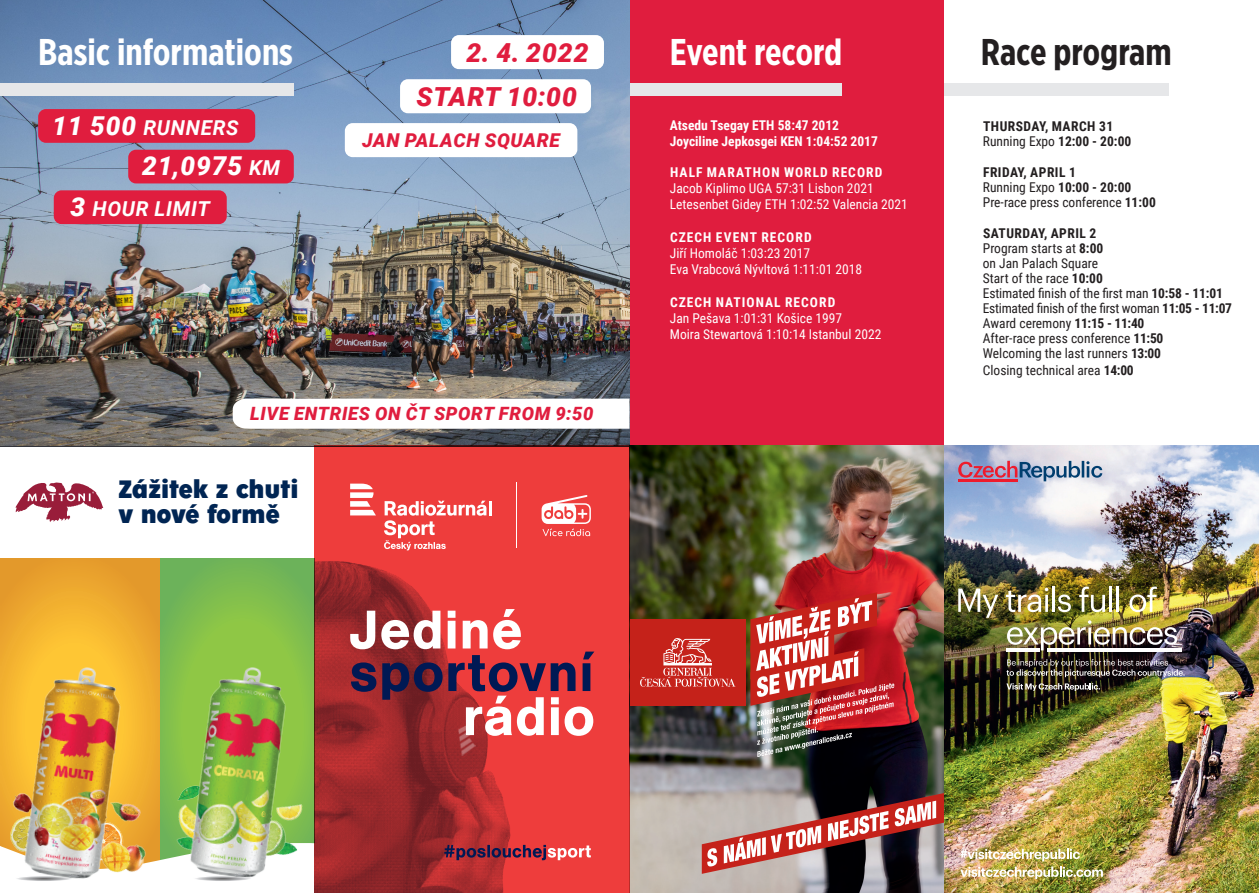
<style>
.page{position:relative;width:1259px;height:893px;background:#fff}
.page>*{position:absolute;margin:0;border:0;box-sizing:border-box;transform-origin:0 0}
.t1{font:700 37.2px "Gotham X Narrow";color:#fff}
.t2{font:700 37.2px "Gotham X Narrow";color:#231f20}
.t3{font:27.3px "Fenomen Sans SCN Black";color:#002553}
.t4{font:italic 900 26.25px "Roboto";letter-spacing:.035em;color:#e01d3e}
.t5{font:italic 900 26.1px "Roboto";letter-spacing:.035em;color:#fff}
.t6{font:italic 700 20.55px "Roboto";letter-spacing:.035em;color:#fff}
.t7{font:italic 900 19.05px "Roboto";letter-spacing:.035em;color:#e01d3e}
.t8{font:italic 900 18.3px "Roboto";letter-spacing:.035em;color:#e01d3e}
.t9{font:13.5px "Roboto Condensed";color:#231f20}
.t10{font:13.5px "Roboto Condensed";color:#fff}
.t11{font:700 13.5px "Roboto Condensed";letter-spacing:.07em;color:#fff}
.t12{font:700 13.5px "Roboto Condensed";color:#fff}
.t13{font:700 13.5px "Roboto Condensed";letter-spacing:.035em;color:#231f20}
.t14{font:13.5px "Roboto Condensed";letter-spacing:-.02em;color:#231f20}
.s1{font-weight:900;font-size:26.1px}
.s2{font-weight:700;font-size:20.55px}
.s3{font-weight:700}
</style>
<div class="page">
<div style="left:944px;top:83px;width:224px;height:12px;background:#e6e7e9"></div>
<div style="left:629px;top:0;width:315px;height:446px;background:#e01d3e"></div>
<div style="left:629px;top:83px;width:213px;height:12px;background:#e6e7e9"></div>
<img style="left:0;top:0;width:629px;height:446px">
<div style="left:0;top:83px;width:294px;height:12px;background:#e6e7e9"></div>
<div style="left:38px;top:109px;width:217px;height:34px;background:#e01d3e;border-radius:8px"></div>
<div style="left:128px;top:150px;width:166px;height:33px;background:#e01d3e;border-radius:8px"></div>
<div style="left:54px;top:190px;width:173px;height:34px;background:#e01d3e;border-radius:8px"></div>
<svg style="left:233px;top:399px;width:396px;height:30px"></svg>
<div style="left:250px;top:407px;width:349px;height:13px;background:#fff"></div>
<div style="left:451px;top:35px;width:153px;height:34px;background:#fff;border-radius:8px"></div>
<div style="left:400px;top:79px;width:191px;height:34px;background:#fff;border-radius:8px"></div>
<div style="left:345px;top:123px;width:232px;height:34px;background:#fff;border-radius:8px"></div>
<img style="left:629px;top:446px;width:630px;height:447px">
<svg style="left:160px;top:558px;width:155px;height:283px;background:#7bba4f"></svg>
<svg style="left:1px;top:558px;width:159px;height:283px;background:#eda82e"></svg>
<img style="left:11px;top:825px;width:1px;height:16px">
<img style="left:2px;top:781px;width:10px;height:44px">
<img style="left:138px;top:793px;width:7px;height:30px">
<img style="left:304px;top:792px;width:4px;height:37px">
<img style="left:170px;top:794px;width:7px;height:47px">
<img style="left:138px;top:823px;width:22px;height:18px">
<img style="left:171px;top:783px;width:6px;height:22px">
<img style="left:12px;top:643px;width:126px;height:198px">
<img style="left:177px;top:643px;width:127px;height:198px">
<svg style="left:0;top:558px;width:1px;height:283px"></svg>
<svg style="left:15px;top:482px;width:88px;height:40px"></svg>
<div style="left:629px;top:619px;width:116px;height:87px;background:#c5221a"></div>
<svg style="left:640px;top:638px;width:95px;height:49px"></svg>
<img style="left:750px;top:592px;width:144px;height:165px">
<div style="left:315px;top:446px;width:314px;height:447px;background:#ee3d3c"></div>
<img style="left:315px;top:550px;width:196px;height:343px">
<img style="left:458px;top:736px;width:18px;height:20px">
<svg style="left:350px;top:609px;width:244px;height:127px"></svg>
<svg style="left:444px;top:845px;width:147px;height:15px"></svg>
<svg style="left:350px;top:484px;width:26px;height:31px"></svg>
<hr style="left:488px;top:501px;width:3px;height:14px;background:#fff">
<svg style="left:384px;top:501px;width:102px;height:49px"></svg>
<hr style="left:516px;top:482px;width:1px;height:66px;background:#fff">
<svg style="left:541px;top:495px;width:50px;height:41px"></svg>
<img style="left:0;top:841px;width:316px;height:52px">
<svg style="left:958px;top:461px;width:144px;height:20px;background:#9f8da9"></svg>
<svg style="left:958px;top:588px;width:40px;height:30px"></svg>
<svg style="left:1006px;top:588px;width:42px;height:24px"></svg>
<hr style="left:1045px;top:595px;width:3px;height:17px;background:#fff">
<hr style="left:1052px;top:587px;width:3px;height:25px;background:#fff">
<svg style="left:1058px;top:594px;width:13px;height:18px"></svg>
<svg style="left:1079px;top:586px;width:26px;height:26px"></svg>
<hr style="left:1109px;top:587px;width:3px;height:25px;background:#fff">
<hr style="left:1116px;top:587px;width:3px;height:25px;background:#fff">
<svg style="left:1129px;top:586px;width:27px;height:26px"></svg>
<img style="left:1007px;top:620px;width:170px;height:30px">
<hr style="left:1007px;top:648px;width:33px;height:3px;background:#fff">
<hr style="left:1047px;top:648px;width:135px;height:3px;background:#fff">
<img style="left:1006px;top:659px;width:178px;height:18px">
<svg style="left:1006px;top:683px;width:94px;height:8px"></svg>
<img style="left:702px;top:787px;width:401px;height:92px">
<p class="t1" style="left:38px;top:29px;width:256px">Basic informations</p>
<p class="t2" style="left:980px;top:29px;width:193px">Race program</p>
<p class="t1" style="left:670px;top:29px;width:174px">Event record</p>
<p class="t4" style="left:466px;top:34px;width:124px">2. 4. 2022</p>
<p class="t4" style="left:416px;top:78px;width:162px">START 10:00</p>
<p class="t7" style="left:362px;top:127px;width:199px">JAN PALACH SQUARE</p>
<p class="t6" style="left:52px;top:114px;width:188px"><span class="s1">11 500</span> RUNNERS</p>
<p class="t5" style="left:142px;top:148px;width:139px">21,0975 <span class="s2">KM</span></p>
<p class="t6" style="left:70px;top:194px;width:141px"><span class="s1">3</span> HOUR LIMIT</p>
<p class="t12" style="left:670px;top:115px;width:171px">Atsedu Tsegay ETH 58:47 2012</p>
<p class="t12" style="left:670px;top:132px;width:210px">Joyciline Jepkosgei KEN 1:04:52 2017</p>
<p class="t11" style="left:670px;top:163px;width:214px">HALF MARATHON WORLD RECORD</p>
<p class="t10" style="left:670px;top:179px;width:205px">Jacob Kiplimo UGA 57:31 Lisbon 2021</p>
<p class="t10" style="left:670px;top:195px;width:240px">Letesenbet Gidey ETH 1:02:52 Valencia 2021</p>
<p class="t11" style="left:670px;top:228px;width:143px">CZECH EVENT RECORD</p>
<p class="t10" style="left:670px;top:244px;width:142px">Jiří Homoláč 1:03:23 2017</p>
<p class="t10" style="left:670px;top:260px;width:194px">Eva Vrabcová Nývltová 1:11:01 2018</p>
<p class="t11" style="left:670px;top:292px;width:167px">CZECH NATIONAL RECORD</p>
<p class="t10" style="left:670px;top:309px;width:174px">Jan Pešava 1:01:31 Košice 1997</p>
<p class="t10" style="left:670px;top:325px;width:213px">Moira Stewartová 1:10:14 Istanbul 2022</p>
<p class="t13" style="left:983px;top:117px;width:132px">THURSDAY, MARCH 31</p>
<p class="t9" style="left:983px;top:132px;width:150px">Running Expo <span class="s3">12:00 - 20:00</span></p>
<p class="t13" style="left:983px;top:163px;width:94px">FRIDAY, APRIL 1</p>
<p class="t9" style="left:983px;top:178px;width:150px">Running Expo <span class="s3">10:00 - 20:00</span></p>
<p class="t9" style="left:983px;top:193px;width:174px">Pre-race press conference <span class="s3">11:00</span></p>
<p class="t13" style="left:983px;top:224px;width:115px">SATURDAY, APRIL 2</p>
<p class="t9" style="left:983px;top:239px;width:122px">Program starts at <span class="s3">8:00</span></p>
<p class="t9" style="left:983px;top:254px;width:117px">on Jan Palach Square</p>
<p class="t9" style="left:983px;top:269px;width:122px">Start of the race <span class="s3">10:00</span></p>
<p class="t9" style="left:983px;top:284px;width:242px">Estimated finish of the first man <span class="s3">10:58 - 11:01</span></p>
<p class="t14" style="left:983px;top:299px;width:251px">Estimated finish of the first woman <span class="s3">11:05 - 11:07</span></p>
<p class="t9" style="left:983px;top:314px;width:163px">Award ceremony <span class="s3">11:15 - 11:40</span></p>
<p class="t9" style="left:983px;top:329px;width:182px">After-race press conference <span class="s3">11:50</span></p>
<p class="t9" style="left:983px;top:344px;width:180px">Welcoming the last runners <span class="s3">13:00</span></p>
<p class="t9" style="left:983px;top:360px;width:152px">Closing technical area <span class="s3">14:00</span></p>
<p class="t8" style="left:250px;top:401px;width:345px">LIVE ENTRIES ON ČT SPORT FROM 9:50</p>
<p class="t3" style="left:118px;top:474px;width:182px">Zážitek z chuti</p>
<p class="t3" style="left:118px;top:500px;width:163px">v nové formě</p>
</div>
